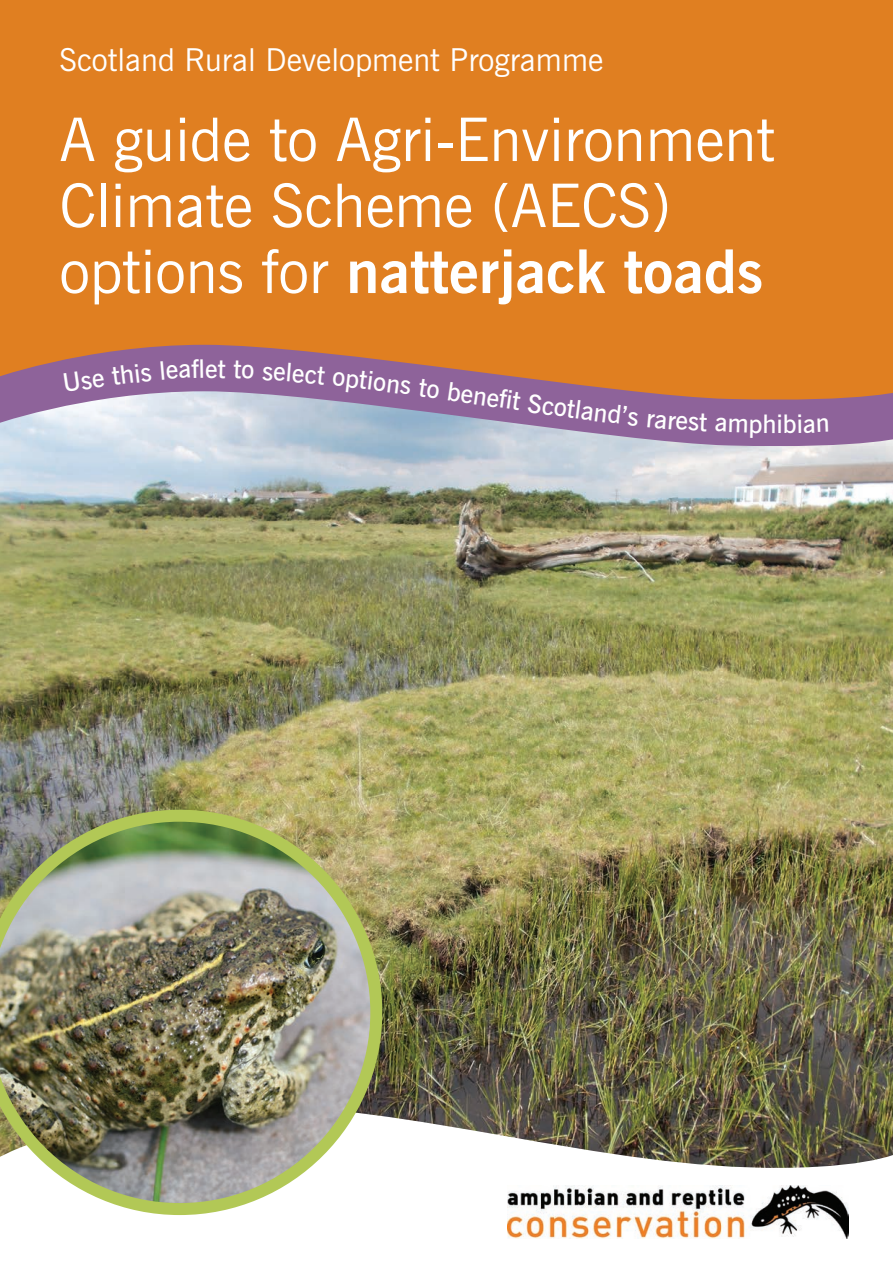
<style>
.page{position:relative;width:893px;height:1263px;background:#fff}
.page>*{position:absolute;margin:0;border:0;box-sizing:border-box;transform-origin:0 0}
.t1{font:60px/66px "News Gothic BT";color:#fff}
.t2{font:31.5px "News Gothic BT";color:#fff}
.t3{font:600 25.5px "News Gothic BT";color:#fff}
.s1{font-weight:700}
</style>
<div class="page">
<img style="left:0;top:449px;width:893px;height:654px">
<svg style="left:0;top:403px;width:893px;height:46px;background:#b3afca"></svg>
<img style="left:382px;top:1103px;width:511px;height:135px">
<img style="left:508px;top:1185px;width:340px;height:54px">
<div style="left:0;top:0;width:893px;height:403px;background:#e07f21"></div>
<img style="left:0;top:810px;width:382px;height:405px">
<svg style="left:64px;top:372px;width:41px;height:20px"></svg>
<svg style="left:111px;top:364px;width:41px;height:22px"></svg>
<svg style="left:161px;top:359px;width:65px;height:21px"></svg>
<svg style="left:234px;top:361px;width:20px;height:18px"></svg>
<div style="left:262px;top:363px;width:97px;height:30px;background:#8e639a"></div>
<div style="left:595px;top:404px;width:112px;height:27px;background:#8e639a"></div>
<svg style="left:715px;top:418px;width:47px;height:20px"></svg>
<svg style="left:798px;top:414px;width:30px;height:19px"></svg>
<p class="t2" style="left:60px;top:41px;width:545px">Scotland Rural Development Programme</p>
<p class="t1" style="left:60px;top:106px;width:717px">A guide to Agri-Environment<br>Climate Scheme (AECS) options for <span class="s1">natterjack toads</span></p>
<p class="t3" style="left:361px;top:364px;width:43px;rotate:7deg">tion</p>
<p class="t3" style="left:402px;top:369px;width:197px;rotate:8deg">s to beneft Scotla</p>
<p class="t3" style="left:762px;top:408px;width:36px">hib</p>
</div>
